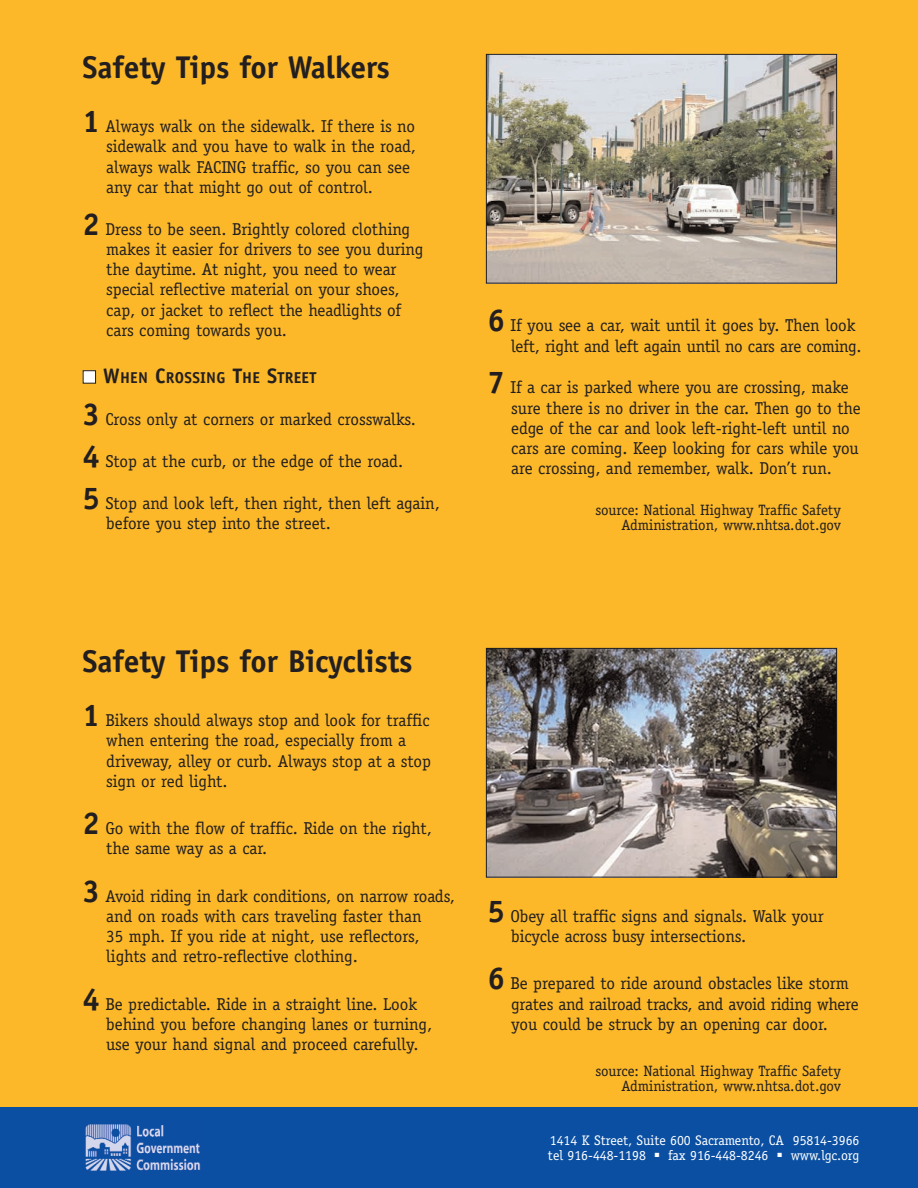
<style>
.page{position:relative;width:918px;height:1188px;background:#fff}
.page>*{position:absolute;margin:0;border:0;box-sizing:border-box;transform-origin:0 0}
.t1{font:700 31.5px "Officina Sans";letter-spacing:-.005em;color:#231f20}
.t2{font:17.25px/20.2px "Officina Serif";letter-spacing:-.005em;color:#231f20}
.t3{font:700 15.75px "Officina Sans";letter-spacing:.015em;color:#231f20}
.t4{font:15px/15px "Officina Serif";letter-spacing:-.005em;color:#231f20;text-align:right}
.t5{font:13.8px/15px "Officina Serif";letter-spacing:-.005em;color:#fff}
.s1{font-weight:700;font-size:31.5px}
.s2{color:#fff}
.s3{font-size:21px}
</style>
<div class="page">
<div style="left:0;top:0;width:918px;height:1107px;background:#fcb828"></div>
<img style="left:488px;top:56px;width:347px;height:226px">
<div style="left:486px;top:54px;width:351px;height:230px;border:1px solid #231f20"></div>
<div style="left:0;top:1107px;width:918px;height:81px;background:#0a4fa2"></div>
<img style="left:85px;top:1124px;width:116px;height:47px">
<img style="left:488px;top:650px;width:347px;height:226px">
<div style="left:486px;top:648px;width:351px;height:230px;border:1px solid #231f20"></div>
<h1 class="t1" style="left:82px;top:55px;width:309px">Safety Tips for Walkers</h1>
<p class="t2" style="left:106px;top:118px;width:311px;text-indent:-24px"><span class="s1">1</span> Always walk on the sidewalk. If there is no sidewalk and you have to walk in the road, always walk FACING traffic, so you can see any car that might go out of control.</p>
<p class="t2" style="left:106px;top:220px;width:319px;text-indent:-24px"><span class="s1">2</span> Dress to be seen. Brightly colored clothing makes it easier for drivers to see you during the daytime. At night, you need to wear special reflective material on your shoes, cap, or jacket to reflect the headlights of cars coming towards you.</p>
<p class="t3" style="left:82px;top:372px;width:235px"><span class="s2">■</span> <span class="s3">W</span>HEN <span class="s3">C</span>ROSSING <span class="s3">T</span>HE <span class="s3">S</span>TREET</p>
<p class="t2" style="left:82px;top:410px;width:335px"><span class="s1">3</span> Cross only at corners or marked crosswalks.</p>
<p class="t2" style="left:82px;top:452px;width:322px"><span class="s1">4</span> Stop at the curb, or the edge of the road.</p>
<p class="t2" style="left:106px;top:494px;width:335px;text-indent:-24px"><span class="s1">5</span> Stop and look left, then right, then left again, before you step into the street.</p>
<p class="t2" style="left:511px;top:317px;width:352px;text-indent:-24px"><span class="s1">6</span> If you see a car, wait until it goes by. Then look left, right and left again until no cars are coming.</p>
<p class="t2" style="left:511px;top:379px;width:351px;text-indent:-24px"><span class="s1">7</span> If a car is parked where you are crossing, make sure there is no driver in the car. Then go to the edge of the car and look left-right-left until no cars are coming. Keep looking for cars while you are crossing, and remember, walk. Don’t run.</p>
<p class="t4" style="left:595px;top:503px;width:247px">source: National Highway Traffic Safety<br>Administration, www.nhtsa.dot.gov</p>
<h1 class="t1" style="left:82px;top:649px;width:332px">Safety Tips for Bicyclists</h1>
<p class="t2" style="left:106px;top:712px;width:326px;text-indent:-24px"><span class="s1">1</span> Bikers should always stop and look for traffic when entering the road, especially from a driveway, alley or curb. Always stop at a stop sign or red light.</p>
<p class="t2" style="left:106px;top:820px;width:327px;text-indent:-24px"><span class="s1">2</span> Go with the flow of traffic. Ride on the right, the same way as a car.</p>
<p class="t2" style="left:106px;top:887px;width:350px;text-indent:-24px"><span class="s1">3</span> Avoid riding in dark conditions, on narrow roads, and on roads with cars traveling faster than<br>35 mph. If you ride at night, use reflectors, lights and retro-reflective clothing.</p>
<p class="t2" style="left:106px;top:995px;width:327px;text-indent:-24px"><span class="s1">4</span> Be predictable. Ride in a straight line. Look behind you before changing lanes or turning, use your hand signal and proceed carefully.</p>
<p class="t2" style="left:511px;top:907px;width:314px;text-indent:-24px"><span class="s1">5</span> Obey all traffic signs and signals. Walk your bicycle across busy intersections.</p>
<p class="t2" style="left:511px;top:975px;width:349px;text-indent:-24px"><span class="s1">6</span> Be prepared to ride around obstacles like storm grates and railroad tracks, and avoid riding where you could be struck by an opening car door.</p>
<p class="t4" style="left:595px;top:1064px;width:247px">source: National Highway Traffic Safety<br>Administration, www.nhtsa.dot.gov</p>
<p class="t5" style="left:548px;top:1134px;width:313px">1414 K Street, Suite 600 Sacramento, CA 95814-3966 tel 916-448-1198</p>
<p class="t5" style="left:655px;top:1149px;width:115px">■ fax 916-448-8246</p>
<p class="t5" style="left:777px;top:1149px;width:84px">■ www.lgc.org</p>
</div>
